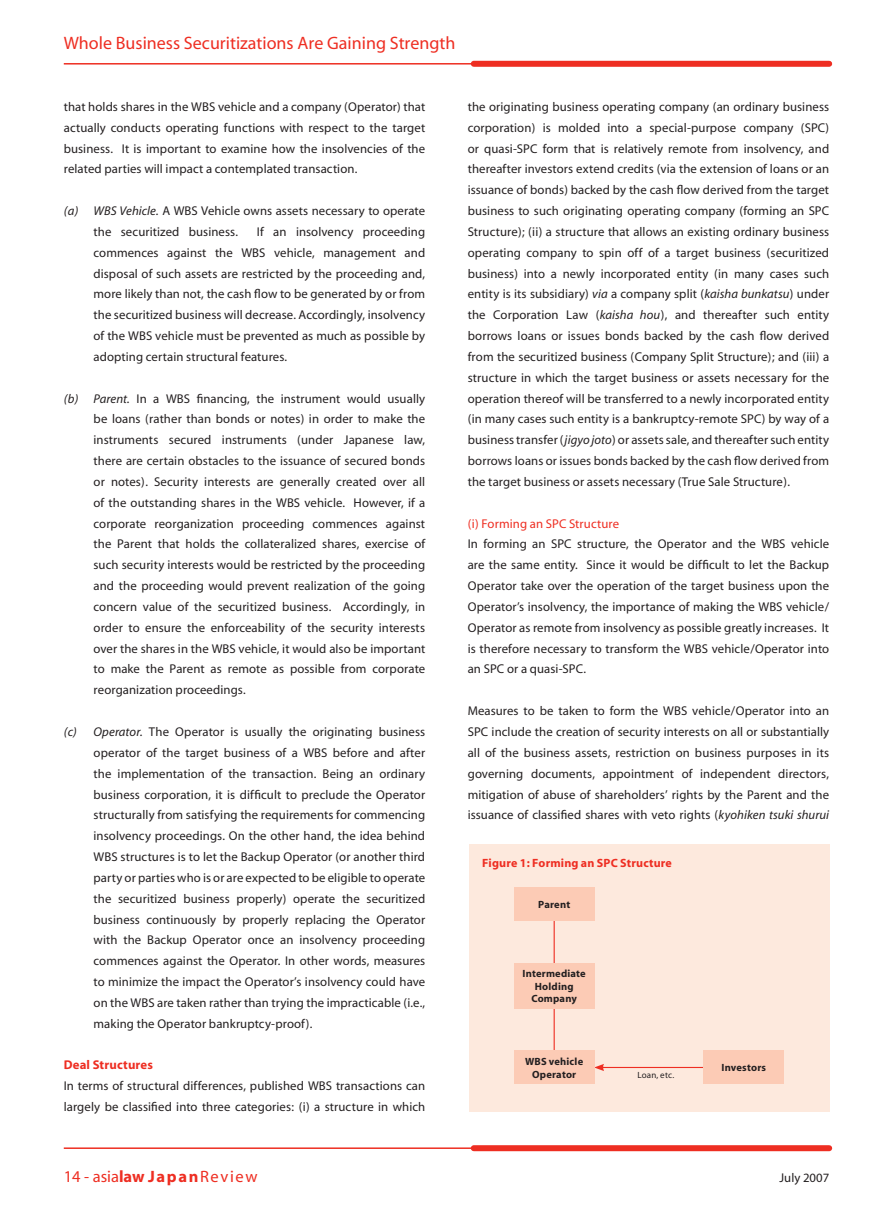
<style>
.page{position:relative;width:893px;height:1212px;background:#fff}
.page>*{position:absolute;margin:0;border:0;box-sizing:border-box;transform-origin:0 0}
.t1{font:18px "Myriad";color:#ee2e22}
.t2{font:16.5px "Myriad";letter-spacing:.1em;color:#ee2e22}
.t3{font:12.75px/20.9px "Myriad";letter-spacing:.005em;color:#231f20;text-align:justify}
.t4{font:12.75px "Myriad";letter-spacing:.005em;color:#ee2e22}
.t5{font:700 12.75px "Myriad";letter-spacing:.015em;color:#ee2e22}
.t6{font:700 12px "Myriad";letter-spacing:.015em;color:#ee2e22}
.t7{font:700 10.5px/12.6px "Myriad";letter-spacing:.02em;color:#231f20;text-align:center}
.t8{font:9px "Myriad";letter-spacing:.02em;color:#231f20}
.s1{font-style:italic}
.s2{font-weight:700}
</style>
<div class="page">
<hr style="left:64px;top:63px;width:460px;height:2px;background:#ee2e22">
<hr style="left:64px;top:1147px;width:460px;height:2px;background:#ee2e22">
<div style="left:474px;top:61px;width:355px;height:6px;background:#ee2e22"></div>
<div style="left:474px;top:1145px;width:355px;height:6px;background:#ee2e22"></div>
<div style="left:469px;top:845px;width:360px;height:267px;background:#fde9dd"></div>
<hr style="left:602px;top:1067px;width:109px;height:1px;background:#ee2e22">
<svg style="left:594px;top:1064px;width:10px;height:7px"></svg>
<hr style="left:554px;top:913px;width:1px;height:149px;background:#ee2e22">
<div style="left:514px;top:963px;width:80px;height:45px;background:#fccbb5"></div>
<div style="left:514px;top:1051px;width:80px;height:33px;background:#fccbb5"></div>
<div style="left:704px;top:1051px;width:80px;height:33px;background:#fccbb5"></div>
<div style="left:514px;top:887px;width:80px;height:33px;background:#fccbb5"></div>
<h1 class="t1" style="left:64px;top:34px;width:393px">Whole Business Securitizations Are Gaining Strength</h1>
<p class="t3" style="left:64px;top:97px;width:363px">that holds shares in the WBS vehicle and a company (Operator) that actually conducts operating functions with respect to the target business. It is important to examine how the insolvencies of the related parties will impact a contemplated transaction.</p>
<p class="t3" style="left:94px;top:201px;width:333px;text-indent:-30px"><span class="s1">(a) WBS Vehicle.</span> A WBS Vehicle owns assets necessary to operate the securitized business.</p>
<p class="t3" style="left:94px;top:222px;width:333px;text-indent:163px">If an insolvency proceeding commences against the WBS vehicle, management and disposal of such assets are restricted by the proceeding and, more likely than not, the cash flow to be generated by or from the securitized business will decrease. Accordingly, insolvency of the WBS vehicle must be prevented as much as possible by adopting certain structural features.</p>
<p class="t3" style="left:94px;top:388px;width:333px;text-indent:-30px"><span class="s1">(b) Parent.</span> In a WBS financing, the instrument would usually be loans (rather than bonds or notes) in order to make the instruments secured instruments (under Japanese law, there are certain obstacles to the issuance of secured bonds or notes). Security interests are generally created over all of the outstanding shares in the WBS vehicle. However, if a corporate reorganization proceeding commences against the Parent that holds the collateralized shares, exercise of such security interests would be restricted by the proceeding and the proceeding would prevent realization of the going concern value of the securitized business. Accordingly, in order to ensure the enforceability of the security interests over the shares in the WBS vehicle, it would also be important to make the Parent as remote as possible from corporate reorganization proceedings.</p>
<p class="t3" style="left:94px;top:722px;width:333px;text-indent:-30px"><span class="s1">(c) Operator.</span> The Operator is usually the originating business operator of the target business of a WBS before and after the implementation of the transaction. Being an ordinary business corporation, it is difficult to preclude the Operator structurally from satisfying the requirements for commencing insolvency proceedings. On the other hand, the idea behind WBS structures is to let the Backup Operator (or another third party or parties who is or are expected to be eligible to operate the securitized business properly) operate the securitized business continuously by properly replacing the Operator with the Backup Operator once an insolvency proceeding commences against the Operator. In other words, measures to minimize the impact the Operator’s insolvency could have on the WBS are taken rather than trying the impracticable (i.e., making the Operator bankruptcy-proof).</p>
<p class="t5" style="left:64px;top:1058px;width:91px">Deal Structures</p>
<p class="t3" style="left:64px;top:1076px;width:363px">In terms of structural differences, published WBS transactions can largely be classified into three categories: (i) a structure in which</p>
<p class="t3" style="left:468px;top:97px;width:363px">the originating business operating company (an ordinary business corporation) is molded into a special-purpose company (SPC) or quasi-SPC form that is relatively remote from insolvency, and thereafter investors extend credits (via the extension of loans or an issuance of bonds) backed by the cash flow derived from the target business to such originating operating company (forming an SPC Structure); (ii) a structure that allows an existing ordinary business operating company to spin off of a target business (securitized business) into a newly incorporated entity (in many cases such entity is its subsidiary) <span class="s1">via</span> a company split (<span class="s1">kaisha bunkatsu</span>) under the Corporation Law (<span class="s1">kaisha hou</span>), and thereafter such entity borrows loans or issues bonds backed by the cash flow derived from the securitized business (Company Split Structure); and (iii) a structure in which the target business or assets necessary for the operation thereof will be transferred to a newly incorporated entity (in many cases such entity is a bankruptcy-remote SPC) by way of a business transfer (<span class="s1">jigyo joto</span>) or assets sale, and thereafter such entity borrows loans or issues bonds backed by the cash flow derived from the target business or assets necessary (True Sale Structure).</p>
<p class="t4" style="left:468px;top:517px;width:153px">(i) Forming an SPC Structure</p>
<p class="t3" style="left:468px;top:534px;width:363px">In forming an SPC structure, the Operator and the WBS vehicle are the same entity. Since it would be difficult to let the Backup Operator take over the operation of the target business upon the Operator’s insolvency, the importance of making the WBS vehicle/ Operator as remote from insolvency as possible greatly increases. It is therefore necessary to transform the WBS vehicle/Operator into an SPC or a quasi-SPC.</p>
<p class="t3" style="left:468px;top:701px;width:363px">Measures to be taken to form the WBS vehicle/Operator into an SPC include the creation of security interests on all or substantially all of the business assets, restriction on business purposes in its governing documents, appointment of independent directors, mitigation of abuse of shareholders’ rights by the Parent and the issuance of classified shares with veto rights (<span class="s1">kyohiken tsuki shurui</span></p>
<p class="t6" style="left:482px;top:857px;width:191px">Figure 1: Forming an SPC Structure</p>
<p class="t7" style="left:538px;top:898px;width:34px">Parent</p>
<p class="t7" style="left:523px;top:967px;width:65px">Intermediate<br>Holding<br>Company</p>
<p class="t7" style="left:525px;top:1055px;width:60px">WBS vehicle<br>Operator</p>
<p class="t7" style="left:722px;top:1062px;width:46px">Investors</p>
<p class="t8" style="left:637px;top:1071px;width:38px">Loan, etc.</p>
<p class="t2" style="left:64px;top:1168px;width:195px">14 - asia<span class="s2">law Japan</span>Review</p>
<p class="t3" style="left:780px;top:1168px;width:51px">July 2007</p>
</div>
